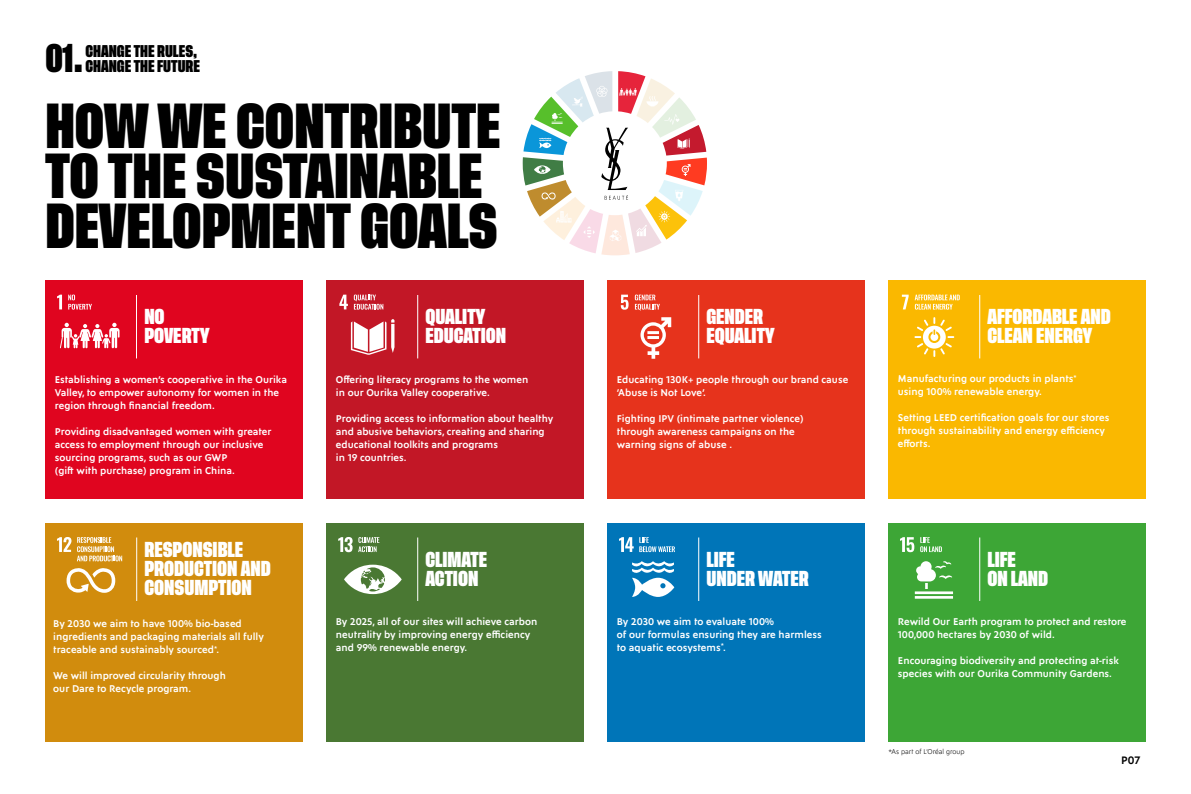
<style>
.page{position:relative;width:1191px;height:794px;background:#fff}
.page>*{position:absolute;margin:0;border:0;box-sizing:border-box;transform-origin:0 0}
.t1{font:700 47px/50px "Tusker Grotesk 6700";color:#000}
.t2{font:700 29.6px "Tusker Grotesk 6700";color:#000}
.t3{font:700 16px/19px "Tusker Grotesk 6700";color:#fff}
.t4{font:700 12.6px/15.1px "Tusker Grotesk 6700";color:#000}
.t5{font:600 11px "Singulier";color:#000}
.t6{font:600 10px/13px "Singulier";color:#fff}
.t7{font:300 7px "Singulier";color:#000}
</style>
<div class="page">
<div style="left:888px;top:281px;width:257px;height:218px;background:#fab800"></div>
<svg style="left:902px;top:295px;width:6px;height:14px"></svg>
<svg style="left:914px;top:294px;width:45px;height:16px"></svg>
<svg style="left:914px;top:317px;width:40px;height:40px"></svg>
<hr style="left:979px;top:295px;width:1px;height:63px;background:#fff">
<div style="left:607px;top:281px;width:257px;height:218px;background:#e6331c"></div>
<svg style="left:621px;top:295px;width:7px;height:15px"></svg>
<svg style="left:635px;top:294px;width:25px;height:17px"></svg>
<svg style="left:640px;top:317px;width:31px;height:42px"></svg>
<hr style="left:698px;top:295px;width:1px;height:63px;background:#fff">
<svg style="left:523px;top:71px;width:184px;height:185px"></svg>
<div style="left:45px;top:281px;width:257px;height:218px;background:#e0051f"></div>
<svg style="left:57px;top:295px;width:5px;height:14px"></svg>
<svg style="left:68px;top:294px;width:24px;height:15px"></svg>
<svg style="left:60px;top:323px;width:60px;height:26px"></svg>
<hr style="left:136px;top:295px;width:1px;height:63px;background:#fff">
<div style="left:326px;top:523px;width:257px;height:218px;background:#4a7833"></div>
<svg style="left:338px;top:537px;width:14px;height:15px"></svg>
<svg style="left:358px;top:537px;width:21px;height:15px"></svg>
<svg style="left:344px;top:564px;width:58px;height:30px"></svg>
<hr style="left:417px;top:537px;width:1px;height:64px;background:#fff">
<div style="left:45px;top:523px;width:257px;height:218px;background:#d18c0d"></div>
<svg style="left:57px;top:537px;width:14px;height:15px"></svg>
<svg style="left:77px;top:537px;width:45px;height:24px"></svg>
<svg style="left:67px;top:568px;width:48px;height:25px"></svg>
<hr style="left:136px;top:537px;width:1px;height:64px;background:#fff">
<div style="left:326px;top:281px;width:257px;height:218px;background:#c21726"></div>
<svg style="left:339px;top:295px;width:9px;height:14px"></svg>
<svg style="left:354px;top:294px;width:29px;height:15px"></svg>
<svg style="left:351px;top:319px;width:43px;height:36px"></svg>
<hr style="left:417px;top:295px;width:1px;height:63px;background:#fff">
<div style="left:607px;top:523px;width:257px;height:218px;background:#0075b8"></div>
<svg style="left:619px;top:537px;width:14px;height:15px"></svg>
<svg style="left:639px;top:537px;width:36px;height:15px"></svg>
<svg style="left:632px;top:561px;width:42px;height:36px"></svg>
<hr style="left:698px;top:537px;width:1px;height:64px;background:#fff">
<div style="left:888px;top:523px;width:257px;height:218px;background:#3da636"></div>
<svg style="left:900px;top:537px;width:14px;height:15px"></svg>
<svg style="left:920px;top:537px;width:22px;height:15px"></svg>
<hr style="left:914px;top:591px;width:39px;height:3px;background:#fff">
<hr style="left:914px;top:596px;width:39px;height:2px;background:#fff">
<svg style="left:916px;top:561px;width:36px;height:28px"></svg>
<hr style="left:979px;top:537px;width:1px;height:64px;background:#fff">
<h2 class="t2" style="left:45px;top:40px;width:39px">01.</h2>
<p class="t4" style="left:85px;top:44px;width:116px">CHANGE THE RULES,<br>CHANGE THE FUTURE</p>
<h1 class="t1" style="left:45px;top:104px;width:457px">HOW WE CONTRIBUTE<br>TO THE SUSTAINABLE<br>DEVELOPMENT GOALS</h1>
<h3 class="t3" style="left:144px;top:308px;width:67px">NO<br>POVERTY</h3>
<p class="t6" style="left:55px;top:372px;width:234px">Establishing a women’s cooperative in the Ourika<br>Valley, to empower autonomy for women in the region through financial freedom.</p>
<p class="t6" style="left:55px;top:424px;width:218px">Providing disadvantaged women with greater access to employment through our inclusive sourcing programs, such as our GWP<br>(gift with purchase) program in China.</p>
<h3 class="t3" style="left:144px;top:541px;width:128px">RESPONSIBLE<br>PRODUCTION AND<br>CONSUMPTION</h3>
<p class="t6" style="left:53px;top:617px;width:212px">By 2030 we aim to have 100% bio-based ingredients and packaging materials all fully traceable and sustainably sourced<sup>*</sup>.</p>
<p class="t6" style="left:53px;top:669px;width:174px">We will improved circularity through our Dare to Recycle program.</p>
<h3 class="t3" style="left:425px;top:308px;width:82px">QUALITY<br>EDUCATION</h3>
<p class="t6" style="left:336px;top:372px;width:194px">Offering literacy programs to the women in our Ourika Valley cooperative.</p>
<p class="t6" style="left:336px;top:411px;width:219px">Providing access to information about healthy and abusive behaviors, creating and sharing educational toolkits and programs<br>in 19 countries.</p>
<h3 class="t3" style="left:425px;top:551px;width:63px">CLIMATE<br>ACTION</h3>
<p class="t6" style="left:336px;top:614px;width:203px">By 2025, all of our sites will achieve carbon neutrality by improving energy efficiency and 99% renewable energy.</p>
<h3 class="t3" style="left:706px;top:308px;width:70px">GENDER<br>EQUALITY</h3>
<p class="t6" style="left:617px;top:372px;width:233px">Educating 130K+ people through our brand cause ‘Abuse is Not Love’.</p>
<p class="t6" style="left:617px;top:411px;width:188px">Fighting IPV (intimate partner violence) through awareness campaigns on the warning signs of abuse .</p>
<h3 class="t3" style="left:987px;top:308px;width:125px">AFFORDABLE AND<br>CLEAN ENERGY</h3>
<p class="t6" style="left:898px;top:372px;width:180px">Manufacturing our products in plants<sup>* </sup>using 100% renewable energy.</p>
<p class="t6" style="left:898px;top:411px;width:213px">Setting LEED certification goals for our stores through sustainability and energy efficiency efforts.</p>
<h3 class="t3" style="left:706px;top:551px;width:104px">LIFE<br>UNDER WATER</h3>
<p class="t6" style="left:617px;top:614px;width:206px">By 2030 we aim to evaluate 100%<br>of our formulas ensuring they are harmless to aquatic ecosystems<sup>*</sup>.</p>
<h3 class="t3" style="left:987px;top:551px;width:62px">LIFE<br>ON LAND</h3>
<p class="t6" style="left:898px;top:614px;width:230px">Rewild Our Earth program to protect and restore<br>100,000 hectares by 2030 of wild.</p>
<p class="t6" style="left:898px;top:653px;width:222px">Encouraging biodiversity and protecting at-risk species with our Ourika Community Gardens.</p>
<p class="t7" style="left:888px;top:746px;width:78px">*As part of L’Oréal group</p>
<p class="t5" style="left:1121px;top:752px;width:21px">P07</p>
</div>
